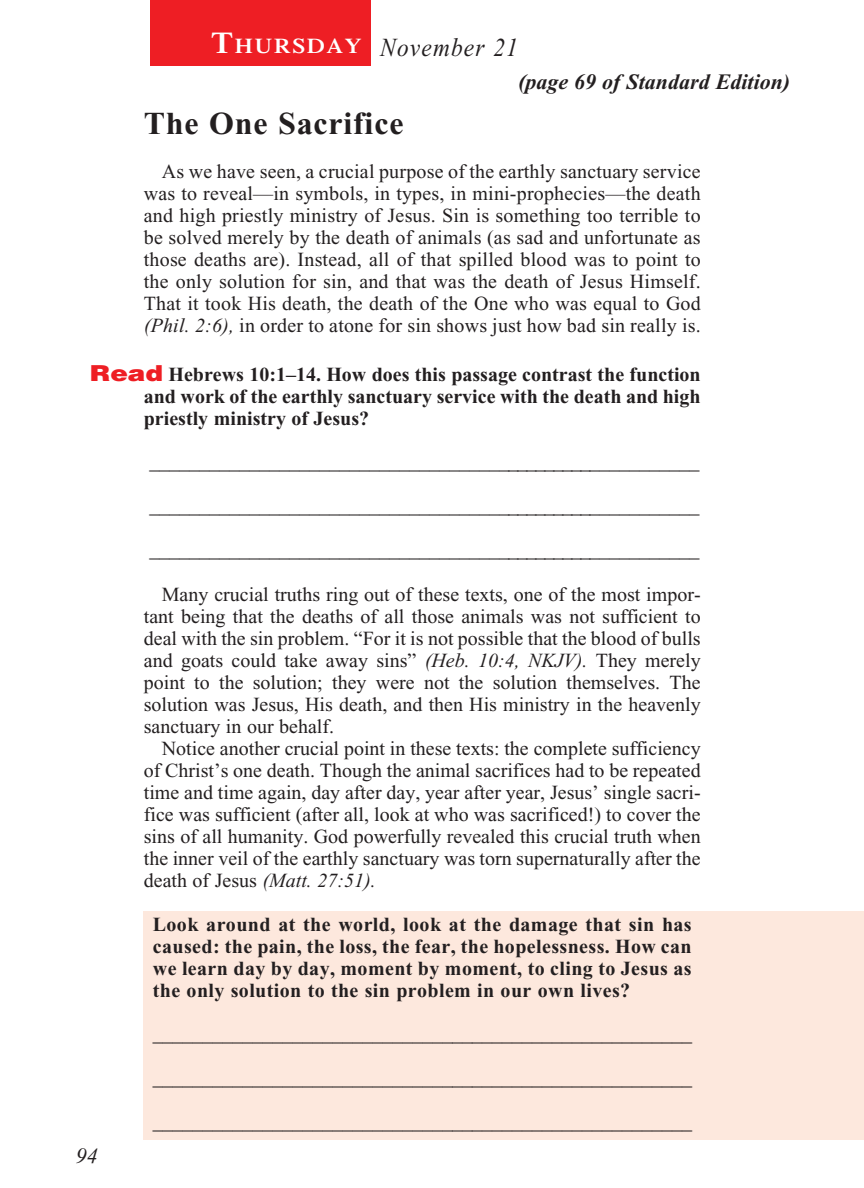
<style>
.page{position:relative;width:864px;height:1188px;background:#fff}
.page>*{position:absolute;margin:0;border:0;box-sizing:border-box;transform-origin:0 0}
._01-Daily_head{font:700 32px "Times New Roman";letter-spacing:.025em;color:#231f20}
._00-Month-Day{font:italic 26px "Times New Roman";letter-spacing:.05em;color:#231f20;scale:.9 1}
.t1{font:italic 700 22px "Times New Roman";color:#231f20}
.t2{font:italic 22px "Times New Roman";color:#231f20}
.t3{font:600 21px "Times";letter-spacing:.07em;color:#fff;scale:1.1 1}
._4-Body_Copy{font:20px/22px "Times New Roman";color:#231f20;text-align:justify}
.x-screened_box-text{font:700 20px/22px "Times New Roman";letter-spacing:.02em;color:#231f20;text-align:justify}
._6-question{font:700 20px/22px "Times New Roman";color:#231f20;text-align:justify}
.s1{font-size:30px}
.s2{font-style:italic}
.s3{font-family:"Helvetica";font-weight:900;font-size:22px;color:#ee1e24}
</style>
<div class="page">
<div style="left:143px;top:911px;width:721px;height:229px;background:#fde8dd"></div>
<div style="left:150px;top:0;width:220px;height:66px;background:#ee1e24"></div>
<p class="t3" style="left:211px;top:34px;width:138px"><span class="s1">T</span>HURSDAY</p>
<p class="_00-Month-Day" style="left:380px;top:33px;width:155px">November 21</p>
<p class="t1" style="left:518px;top:69px;width:274px">(page 69 of Standard Edition)</p>
<p class="_01-Daily_head" style="left:144px;top:106px;width:261px">The One Sacrifice</p>
<p class="_4-Body_Copy" style="left:144px;top:161px;width:559px;text-indent:18px">As we have seen, a crucial purpose of the earthly sanctuary service was to reveal—in symbols, in types, in mini-prophecies—the death and high priestly ministry of Jesus. Sin is something too terrible to be solved merely by the death of animals (as sad and unfortunate as those deaths are). Instead, all of that spilled blood was to point to the only solution for sin, and that was the death of Jesus Himself.<br>That it took His death, the death of the One who was equal to God <span class="s2">(Phil. 2:6),</span> in order to atone for sin shows just how bad sin really is.</p>
<p class="_6-question" style="left:144px;top:363px;width:558px;text-indent:-54px"><span class="s3">Read</span> Hebrews 10:1–14. How does this passage contrast the function and work of the earthly sanctuary service with the death and high priestly ministry of Jesus?</p>
<p class="_4-Body_Copy" style="left:149px;top:451px;width:552px">________________________________________________________</p>
<p class="_4-Body_Copy" style="left:149px;top:495px;width:552px">________________________________________________________</p>
<p class="_4-Body_Copy" style="left:149px;top:539px;width:552px">________________________________________________________</p>
<p class="_4-Body_Copy" style="left:144px;top:583px;width:558px;text-indent:18px">Many crucial truths ring out of these texts, one of the most impor&shy;tant being that the deaths of all those animals was not sufficient to deal with the sin problem. “For it is not possible that the blood of bulls and goats could take away sins” <span class="s2">(Heb. 10:4, NKJV).</span> They merely point to the solution; they were not the solution themselves. The solution was Jesus, His death, and then His ministry in the heavenly sanctuary in our behalf.</p>
<p class="_4-Body_Copy" style="left:144px;top:737px;width:558px;text-indent:18px">Notice another crucial point in these texts: the complete sufficiency of Christ’s one death. Though the animal sacrifices had to be repeated time and time again, day after day, year after year, Jesus’ single sacri&shy;fice was sufficient (after all, look at who was sacrificed!) to cover the sins of all humanity. God powerfully revealed this crucial truth when the inner veil of the earthly sanctuary was torn supernaturally after the death of Jesus <span class="s2">(Matt. 27:51).</span></p>
<p class="x-screened_box-text" style="left:153px;top:913px;width:540px">Look around at the world, look at the damage that sin has caused: the pain, the loss, the fear, the hopelessness. How can we learn day by day, moment by moment, to cling to Jesus as the only solution to the sin problem in our own lives?</p>
<p class="x-screened_box-text" style="left:153px;top:1023px;width:541px">______________________________________________________</p>
<p class="x-screened_box-text" style="left:153px;top:1067px;width:541px">______________________________________________________</p>
<p class="t2" style="left:76px;top:1144px;width:23px">94</p>
<p class="x-screened_box-text" style="left:153px;top:1111px;width:541px">______________________________________________________</p>
</div>
